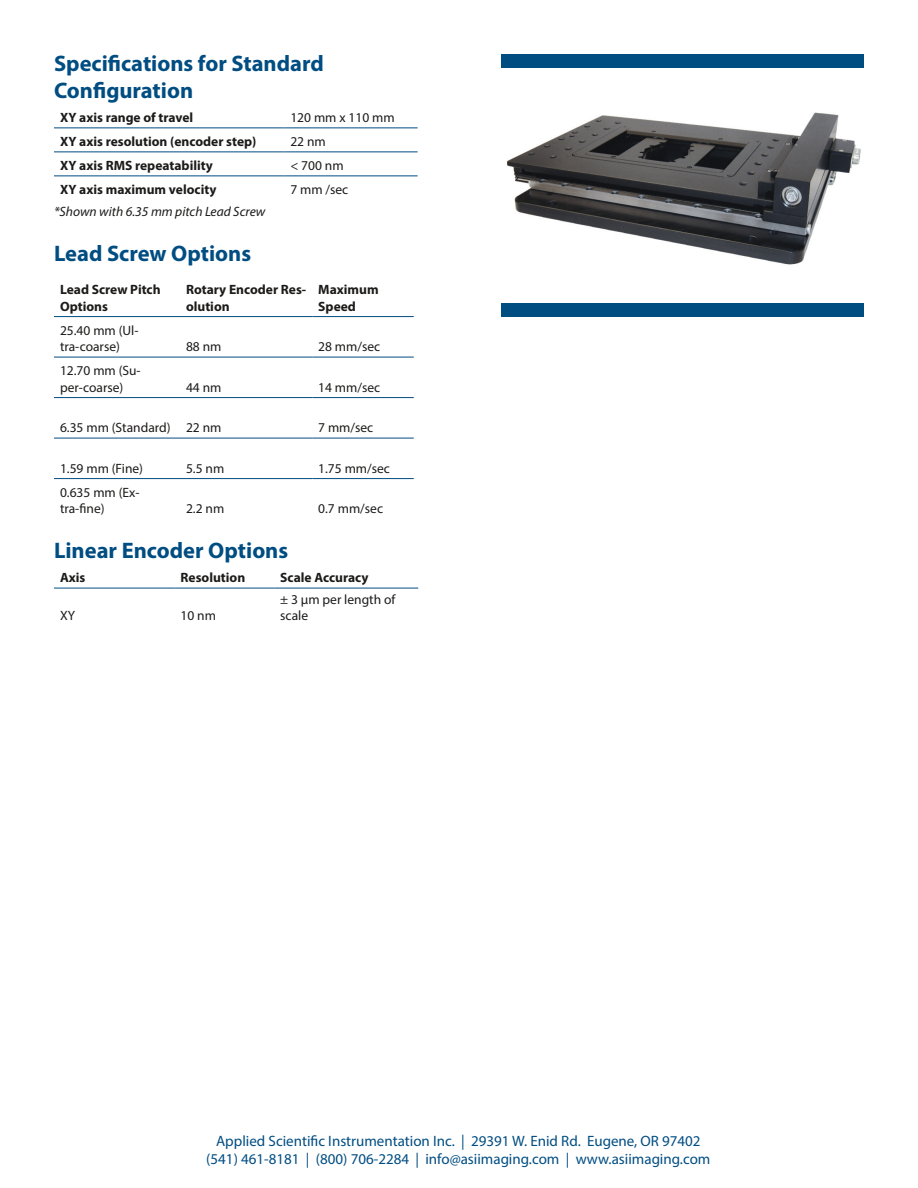
<style>
.page{position:relative;width:918px;height:1188px;background:#fff}
.page>*{position:absolute;margin:0;border:0;box-sizing:border-box;transform-origin:0 0}
.t1{font:700 22.5px/27px "Myriad Pro";color:#004d82}
.t2{font:15px/18px "Myriad Pro";color:#004d82;text-align:center}
.t3{font:13.5px/16.2px "Myriad Pro";color:#1c1b1a}
.t4{font:700 13.5px/16.2px "Myriad Pro";color:#1c1b1a}
.t5{font:italic 13.5px "Myriad Pro";color:#1c1b1a}
</style>
<div class="page">
<svg style="left:54px;top:127px;width:364px;height:49px"></svg>
<hr style="left:54px;top:128px;width:230px;height:1px;background:#004d82">
<hr style="left:284px;top:128px;width:134px;height:1px;background:#004d82">
<hr style="left:54px;top:152px;width:230px;height:1px;background:#004d82">
<hr style="left:284px;top:152px;width:134px;height:1px;background:#004d82">
<hr style="left:54px;top:176px;width:230px;height:1px;background:#004d82">
<hr style="left:284px;top:176px;width:134px;height:1px;background:#004d82">
<svg style="left:54px;top:317px;width:360px;height:163px"></svg>
<hr style="left:54px;top:316px;width:126px;height:1px;background:#004d82">
<hr style="left:180px;top:316px;width:132px;height:1px;background:#004d82">
<hr style="left:312px;top:316px;width:102px;height:1px;background:#004d82">
<hr style="left:54px;top:357px;width:126px;height:1px;background:#004d82">
<hr style="left:180px;top:357px;width:132px;height:1px;background:#004d82">
<hr style="left:312px;top:357px;width:102px;height:1px;background:#004d82">
<hr style="left:54px;top:397px;width:126px;height:1px;background:#004d82">
<hr style="left:180px;top:397px;width:132px;height:1px;background:#004d82">
<hr style="left:312px;top:397px;width:102px;height:1px;background:#004d82">
<hr style="left:54px;top:438px;width:126px;height:1px;background:#004d82">
<hr style="left:180px;top:438px;width:132px;height:1px;background:#004d82">
<hr style="left:312px;top:438px;width:102px;height:1px;background:#004d82">
<hr style="left:54px;top:478px;width:126px;height:1px;background:#004d82">
<hr style="left:180px;top:478px;width:132px;height:1px;background:#004d82">
<hr style="left:312px;top:478px;width:102px;height:1px;background:#004d82">
<svg style="left:54px;top:587px;width:364px;height:1px"></svg>
<hr style="left:54px;top:588px;width:121px;height:1px;background:#004d82">
<hr style="left:175px;top:588px;width:99px;height:1px;background:#004d82">
<hr style="left:274px;top:588px;width:144px;height:1px;background:#004d82">
<img style="left:507px;top:112px;width:354px;height:153px">
<div style="left:502px;top:54px;width:362px;height:14px;background:#004d82"></div>
<div style="left:502px;top:303px;width:362px;height:14px;background:#004d82"></div>
<p class="t1" style="left:54px;top:49px;width:271px">Specifications for Standard<br>Configuration</p>
<p class="t4" style="left:60px;top:109px;width:135px">XY axis range of travel</p>
<p class="t3" style="left:290px;top:109px;width:106px">120 mm x 110 mm</p>
<p class="t4" style="left:60px;top:133px;width:198px">XY axis resolution (encoder step)</p>
<p class="t3" style="left:290px;top:133px;width:37px">22 nm</p>
<p class="t4" style="left:60px;top:157px;width:154px">XY axis RMS repeatability</p>
<p class="t3" style="left:290px;top:157px;width:55px">&lt; 700 nm</p>
<p class="t4" style="left:60px;top:181px;width:158px">XY axis maximum velocity</p>
<p class="t3" style="left:290px;top:181px;width:59px">7 mm /sec</p>
<p class="t5" style="left:54px;top:203px;width:213px">*Shown with 6.35 mm pitch Lead Screw</p>
<p class="t1" style="left:54px;top:239px;width:199px">Lead Screw Options</p>
<p class="t4" style="left:60px;top:281px;width:102px">Lead Screw Pitch<br>Options</p>
<p class="t4" style="left:186px;top:281px;width:122px">Rotary Encoder Res&shy;olution</p>
<p class="t4" style="left:318px;top:281px;width:62px">Maximum<br>Speed</p>
<p class="t3" style="left:60px;top:322px;width:80px">25.40 mm (Ul&shy;tra-coarse)</p>
<p class="t3" style="left:186px;top:338px;width:37px">88 nm</p>
<p class="t3" style="left:318px;top:338px;width:64px">28 mm/sec</p>
<p class="t3" style="left:60px;top:363px;width:82px">12.70 mm (Su&shy;per-coarse)</p>
<p class="t3" style="left:186px;top:379px;width:37px">44 nm</p>
<p class="t3" style="left:318px;top:379px;width:64px">14 mm/sec</p>
<p class="t3" style="left:60px;top:419px;width:112px">6.35 mm (Standard)</p>
<p class="t3" style="left:186px;top:419px;width:37px">22 nm</p>
<p class="t3" style="left:318px;top:419px;width:57px">7 mm/sec</p>
<p class="t3" style="left:60px;top:460px;width:85px">1.59 mm (Fine)</p>
<p class="t3" style="left:186px;top:460px;width:40px">5.5 nm</p>
<p class="t3" style="left:318px;top:460px;width:73px">1.75 mm/sec</p>
<p class="t3" style="left:60px;top:484px;width:81px">0.635 mm (Ex&shy;tra-fine)</p>
<p class="t3" style="left:186px;top:500px;width:40px">2.2 nm</p>
<p class="t3" style="left:318px;top:500px;width:66px">0.7 mm/sec</p>
<p class="t1" style="left:54px;top:536px;width:236px">Linear Encoder Options</p>
<p class="t4" style="left:60px;top:569px;width:27px">Axis</p>
<p class="t4" style="left:181px;top:569px;width:66px">Resolution</p>
<p class="t4" style="left:280px;top:569px;width:90px">Scale Accuracy</p>
<p class="t3" style="left:60px;top:608px;width:17px">XY</p>
<p class="t3" style="left:181px;top:608px;width:37px">10 nm</p>
<p class="t3" style="left:280px;top:591px;width:117px">± 3 μm per length of scale</p>
<p class="t2" style="left:206px;top:1132px;width:506px">Applied Scientific Instrumentation Inc. | 29391 W. Enid Rd. Eugene, OR 97402 (541) 461-8181 | (800) 706-2284 | info@asiimaging.com | www.asiimaging.com</p>
</div>
